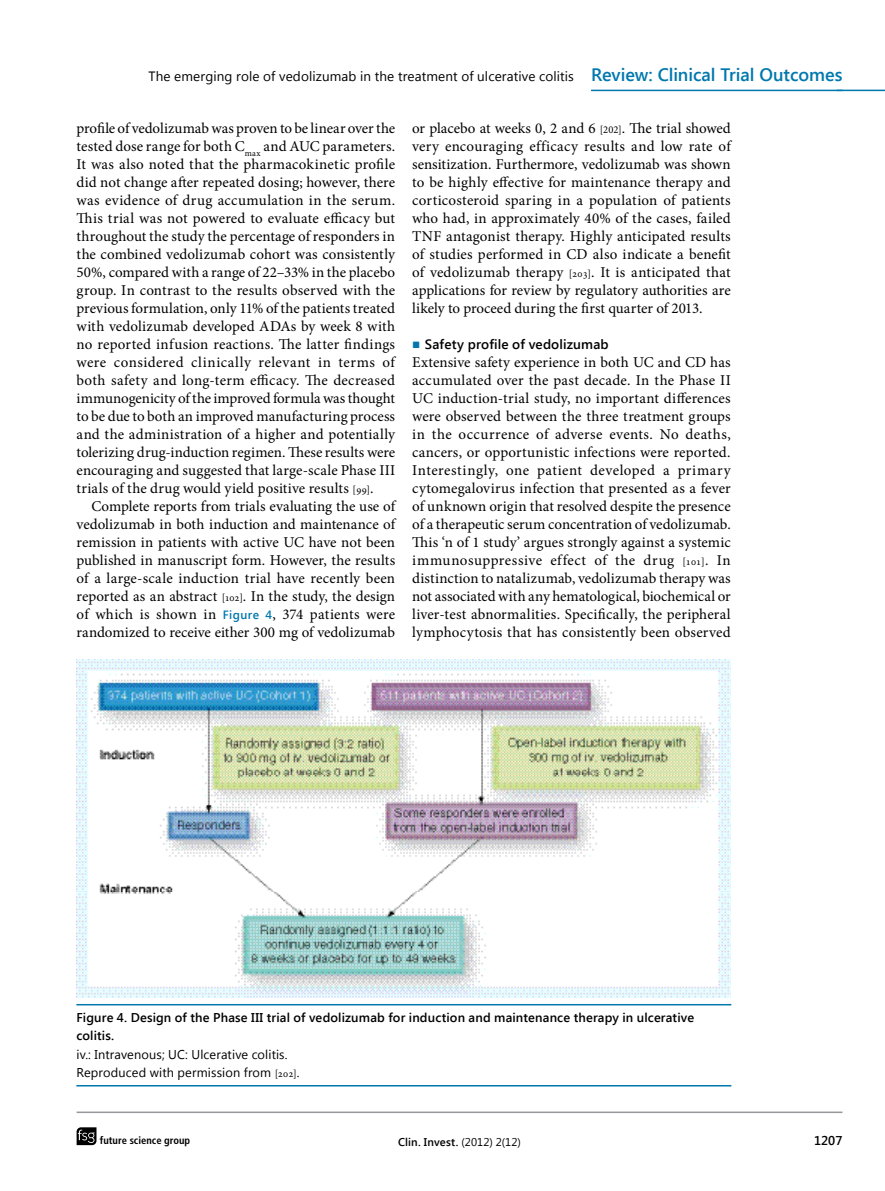
<style>
.page{position:relative;width:885px;height:1191px;background:#fff}
.page>*{position:absolute;margin:0;border:0;box-sizing:border-box;transform-origin:0 0}
.t1{font:15px/18px "Minion Pro";letter-spacing:.005em;color:#000;text-align:justify}
.t2{font:13.5px "Segoe UI";letter-spacing:.01em;color:#000}
.t3{font:600 13.5px "Segoe UI";letter-spacing:.01em;color:#000}
.t4{font:600 12.75px/18px "Segoe UI";letter-spacing:.01em;color:#000}
.t5{font:12.75px/18px "Segoe UI";letter-spacing:.01em;color:#000}
.t6{font:600 11.25px "Segoe UI";letter-spacing:.015em;color:#000}
.t7{font:700 condensed 10.5px "Frutiger LT Std";color:#000}
.s1{font-weight:600;font-size:18px;color:#0078ae}
.s2{font-size:10.5px}
.s3{font-family:"Segoe UI";font-weight:600;font-size:12px;color:#0078ae}
.s4{font-family:"Garamond";font-weight:400;color:#0078ae}
.s5{font-family:"Minion Pro";font-size:10.5px}
.s6{font-weight:400}
</style>
<div class="page">
<svg style="left:77px;top:1127px;width:19px;height:18px"></svg>
<hr style="left:77px;top:1111px;width:765px;height:2px;background:#95979a">
<hr style="left:836px;top:90px;width:48px;height:1px;background:#0078ae">
<hr style="left:591px;top:90px;width:251px;height:1px;background:#0078ae">
<img style="left:76px;top:659px;width:654px;height:338px">
<hr style="left:76px;top:1004px;width:655px;height:1px;background:#0078ae">
<hr style="left:76px;top:1085px;width:655px;height:1px;background:#0078ae">
<p class="t2" style="left:148px;top:67px;width:695px">The emerging role of vedolizumab in the treatment of ulcerative colitis <span class="s1">Review: Clinical Trial Outcomes</span></p>
<p class="t1" style="left:77px;top:119px;width:320px">profile of vedolizumab was proven to be linear over the tested dose range for both C<sub>max</sub> and AUC parameters.<br>It was also noted that the pharmacokinetic profile did not change after repeated dosing; however, there was evidence of drug accumulation in the serum.<br>This trial was not powered to evaluate efficacy but throughout the study the percentage of responders in the combined vedolizumab cohort was consistently 50%, compared with a range of 22–33% in the placebo group. In contrast to the results observed with the previous formulation, only 11% of the patients treated with vedolizumab developed ADAs by week 8 with no reported infusion reactions. The latter findings were considered clinically relevant in terms of both safety and long-term efficacy. The decreased immunogenicity of the improved formula was thought to be due to both an improved manufacturing process and the administration of a higher and potentially tolerizing drug-induction regimen. These results were encouraging and suggested that large-scale Phase III trials of the drug would yield positive results <span class="s2">[99]</span>.</p>
<p class="t1" style="left:77px;top:497px;width:320px;text-indent:15px">Complete reports from trials evaluating the use of vedolizumab in both induction and maintenance of remission in patients with active UC have not been published in manuscript form. However, the results of a large-scale induction trial have recently been reported as an abstract <span class="s2">[102]</span>. In the study, the design of which is shown in <span class="s3">Figure 4</span>, 374 patients were randomized to receive either 300 mg of vedolizumab</p>
<p class="t1" style="left:412px;top:119px;width:320px">or placebo at weeks 0, 2 and 6 <span class="s2">[202]</span>. The trial showed very encouraging efficacy results and low rate of sensitization. Furthermore, vedolizumab was shown to be highly effective for maintenance therapy and corticosteroid sparing in a population of patients who had, in approximately 40% of the cases, failed TNF antagonist therapy. Highly anticipated results of studies performed in CD also indicate a benefit of vedolizumab therapy <span class="s2">[203]</span>. It is anticipated that applications for review by regulatory authorities are likely to proceed during the first quarter of 2013.</p>
<p class="t3" style="left:412px;top:334px;width:198px"><span class="s4">■</span> Safety profile of vedolizumab</p>
<p class="t1" style="left:412px;top:353px;width:320px">Extensive safety experience in both UC and CD has accumulated over the past decade. In the Phase II UC induction-trial study, no important differences were observed between the three treatment groups in the occurrence of adverse events. No deaths, cancers, or opportunistic infections were reported.<br>Interestingly, one patient developed a primary cytomegalovirus infection that presented as a fever of unknown origin that resolved despite the presence of a therapeutic serum concentration of vedolizumab.<br>This ‘n of 1 study’ argues strongly against a systemic immunosuppressive effect of the drug <span class="s2">[101]</span>. In distinction to natalizumab, vedolizumab therapy was not associated with any hematological, biochemical or liver-test abnormalities. Specifically, the peripheral lymphocytosis that has consistently been observed</p>
<p class="t4" style="left:76px;top:1008px;width:619px">Figure 4. Design of the Phase III trial of vedolizumab for induction and maintenance therapy in ulcerative colitis.</p>
<p class="t5" style="left:76px;top:1044px;width:225px">iv.: Intravenous; UC: Ulcerative colitis.<br>Reproduced with permission from <span class="s5">[202]</span>.</p>
<p class="t7" style="left:100px;top:1134px;width:92px">future science group</p>
<p class="t6" style="left:398px;top:1133px;width:124px">Clin. Invest. <span class="s6">(2012) 2(12)</span></p>
<p class="t4" style="left:813px;top:1131px;width:30px">1207</p>
</div>
